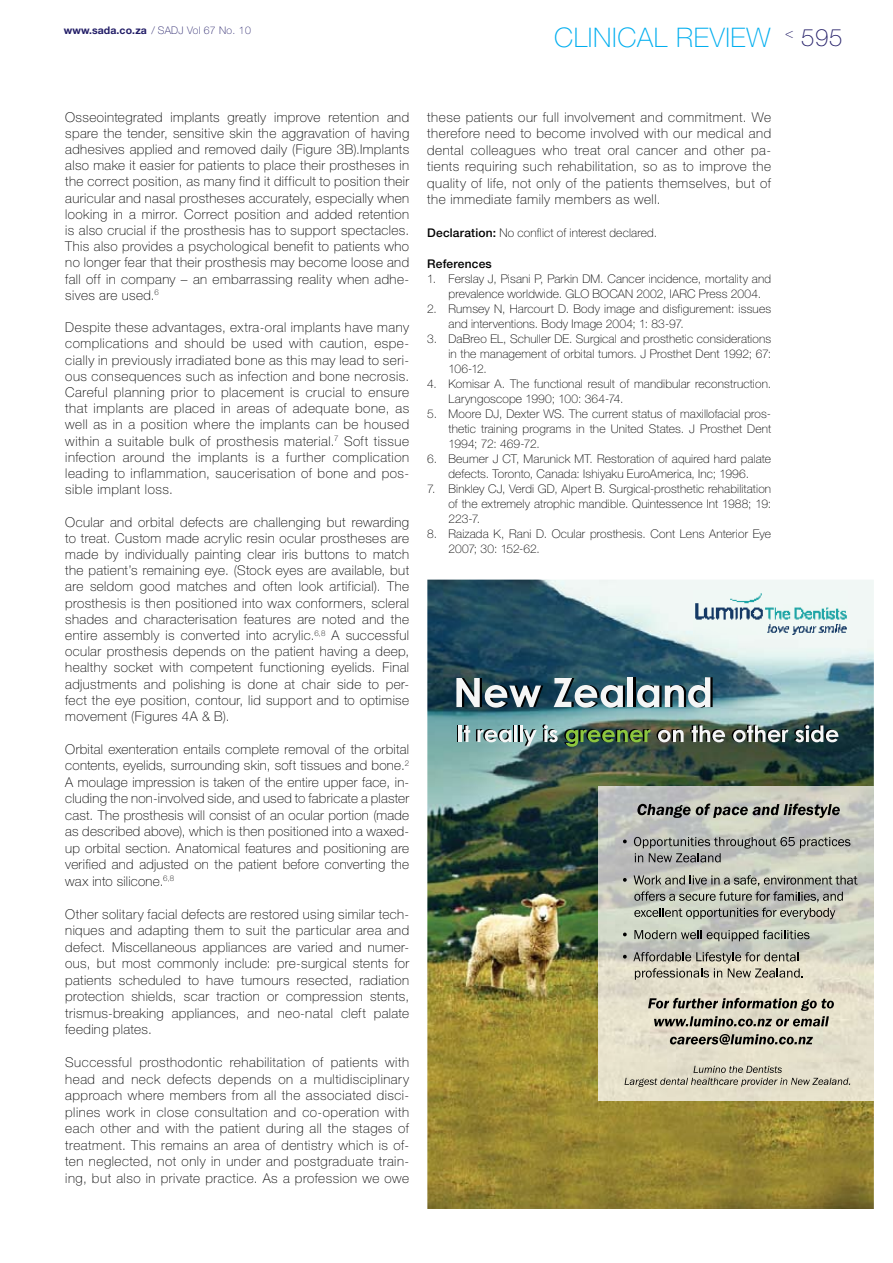
<style>
.page{position:relative;width:893px;height:1263px;background:#fff}
.page>*{position:absolute;margin:0;border:0;box-sizing:border-box;transform-origin:0 0}
.t1{font:100 27px "Helvetica Neue LT Std";letter-spacing:.025em;color:#00aeef}
.t2{font:100 24px "Helvetica Neue LT Std";color:#221d67}
.t3{font:100 13.95px "Helvetica Neue LT Std";color:#221d67}
.t4{font:100 13.5px/16.2px "Helvetica Neue LT Std";letter-spacing:.03em;color:#000;text-align:justify}
.t5{font:100 12px/15px "Helvetica Neue LT Std";letter-spacing:.01em;color:#000}
.t6{font:500 12px "Helvetica Neue LT Std";letter-spacing:.015em;color:#000}
.t7{font:100 10.5px "Helvetica Neue LT Std";letter-spacing:.025em;color:#221d67}
.s1{font-weight:700}
.s2{font-weight:500}
</style>
<div class="page">
<img style="left:427px;top:580px;width:447px;height:629px">
<hr style="left:457px;top:725px;width:3px;height:16px;background:#000">
<hr style="left:513px;top:725px;width:3px;height:16px;background:#000">
<hr style="left:518px;top:725px;width:3px;height:16px;background:#000">
<hr style="left:459px;top:726px;width:3px;height:16px;background:#f5f6f6">
<svg style="left:462px;top:725px;width:8px;height:17px"></svg>
<svg style="left:476px;top:729px;width:36px;height:13px"></svg>
<hr style="left:514px;top:725px;width:3px;height:17px;background:#f5f6f6">
<hr style="left:520px;top:725px;width:3px;height:17px;background:#f5f6f6">
<svg style="left:523px;top:724px;width:35px;height:22px"></svg>
<svg style="left:564px;top:729px;width:120px;height:18px;background:#557048"></svg>
<svg style="left:690px;top:725px;width:35px;height:17px"></svg>
<svg style="left:732px;top:725px;width:56px;height:17px"></svg>
<svg style="left:794px;top:724px;width:44px;height:18px"></svg>
<div style="left:630px;top:677px;width:5px;height:30px;background:#000"></div>
<svg style="left:456px;top:678px;width:87px;height:30px"></svg>
<svg style="left:554px;top:678px;width:71px;height:30px"></svg>
<div style="left:628px;top:677px;width:5px;height:30px;background:#f5f6f6"></div>
<svg style="left:637px;top:677px;width:76px;height:31px"></svg>
<img style="left:599px;top:787px;width:275px;height:314px">
<img style="left:694px;top:590px;width:153px;height:45px">
<svg style="left:648px;top:998px;width:186px;height:28px;background:#a4a091"></svg>
<svg style="left:670px;top:1034px;width:143px;height:11px;background:#8b887c"></svg>
<svg style="left:623px;top:839px;width:4px;height:4px"></svg>
<svg style="left:634px;top:837px;width:216px;height:25px;background:#a6a8a2"></svg>
<svg style="left:623px;top:878px;width:4px;height:4px"></svg>
<svg style="left:634px;top:875px;width:223px;height:27px;background:#a4a69e"></svg>
<svg style="left:634px;top:908px;width:201px;height:11px;background:#9b9d94"></svg>
<svg style="left:623px;top:932px;width:4px;height:4px"></svg>
<svg style="left:634px;top:930px;width:175px;height:11px;background:#989c92"></svg>
<svg style="left:623px;top:955px;width:4px;height:3px"></svg>
<svg style="left:633px;top:952px;width:170px;height:28px;background:#b4b1a2"></svg>
<svg style="left:637px;top:803px;width:203px;height:15px;background:#898a83"></svg>
<svg style="left:625px;top:1066px;width:225px;height:21px;background:#c7c2b1"></svg>
<p class="t7" style="left:64px;top:24px;width:189px"><span class="s1">www.sada.co.za</span> / SADJ Vol 67 No. 10</p>
<h1 class="t1" style="left:554px;top:22px;width:218px">clinical review</h1>
<h2 class="t2" style="left:801px;top:23px;width:43px">595</h2>
<p class="t3" style="left:785px;top:25px;width:10px">&lt;</p>
<p class="t4" style="left:65px;top:109px;width:346px">Osseointegrated implants greatly improve retention and spare the tender, sensitive skin the aggravation of having adhesives applied and removed daily (Figure 3B).Implants also make it easier for patients to place their prostheses in the correct position, as many find it difficult to position their auricular and nasal prostheses accurately, especially when looking in a mirror. Correct position and added retention is also crucial if the prosthesis has to support spectacles.<br>This also provides a psychological benefit to patients who no longer fear that their prosthesis may become loose and fall off in company – an embarrassing reality when adhe&shy;sives are used.<sup>6</sup></p>
<p class="t4" style="left:65px;top:319px;width:345px">Despite these advantages, extra-oral implants have many complications and should be used with caution, espe&shy;cially in previously irradiated bone as this may lead to seri&shy;ous consequences such as infection and bone necrosis.<br>Careful planning prior to placement is crucial to ensure that implants are placed in areas of adequate bone, as well as in a position where the implants can be housed within a suitable bulk of prosthesis material.<sup>7</sup> Soft tissue infection around the implants is a further complication leading to inflammation, saucerisation of bone and pos&shy;sible implant loss.</p>
<p class="t4" style="left:65px;top:514px;width:345px">Ocular and orbital defects are challenging but rewarding to treat. Custom made acrylic resin ocular prostheses are made by individually painting clear iris buttons to match the patient’s remaining eye. (Stock eyes are available, but are seldom good matches and often look artificial). The prosthesis is then positioned into wax conformers, scleral shades and characterisation features are noted and the entire assembly is converted into acrylic.<sup>6,8</sup> A successful ocular prosthesis depends on the patient having a deep, healthy socket with competent functioning eyelids. Final adjustments and polishing is done at chair side to per&shy;fect the eye position, contour, lid support and to optimise movement (Figures 4A &amp; B).</p>
<p class="t4" style="left:65px;top:741px;width:346px">Orbital exenteration entails complete removal of the orbital contents, eyelids, surrounding skin, soft tissues and bone.<sup>2<br></sup>A moulage impression is taken of the entire upper face, in&shy;cluding the non-involved side, and used to fabricate a plaster cast. The prosthesis will consist of an ocular portion (made as described above), which is then positioned into a waxed&shy;up orbital section. Anatomical features and positioning are verified and adjusted on the patient before converting the wax into silicone.<sup>6,8</sup></p>
<p class="t4" style="left:65px;top:906px;width:346px">Other solitary facial defects are restored using similar tech&shy;niques and adapting them to suit the particular area and defect. Miscellaneous appliances are varied and numer&shy;ous, but most commonly include: pre-surgical stents for patients scheduled to have tumours resected, radiation protection shields, scar traction or compression stents, trismus-breaking appliances, and neo-natal cleft palate feeding plates.</p>
<p class="t4" style="left:65px;top:1054px;width:345px">Successful prosthodontic rehabilitation of patients with head and neck defects depends on a multidisciplinary approach where members from all the associated disci&shy;plines work in close consultation and co-operation with each other and with the patient during all the stages of treatment. This remains an area of dentistry which is of&shy;ten neglected, not only in under and postgraduate train&shy;ing, but also in private practice. As a profession we owe</p>
<p class="t4" style="left:427px;top:108px;width:345px">these patients our full involvement and commitment. We therefore need to become involved with our medical and dental colleagues who treat oral cancer and other pa&shy;tients requiring such rehabilitation, so as to improve the quality of life, not only of the patients themselves, but of the immediate family members as well.</p>
<p class="t5" style="left:427px;top:225px;width:231px"><span class="s2">Declaration:</span> No conflict of interest declared.</p>
<p class="t6" style="left:427px;top:256px;width:66px">References</p>
<p class="t5" style="left:448px;top:271px;width:324px;text-indent:-21px">1. Ferslay J, Pisani P, Parkin DM. Cancer incidence, mortality and prevalence worldwide. GLO BOCAN</p>
<p class="t5" style="left:637px;top:286px;width:41px">2002, IARC</p>
<p class="t5" style="left:699px;top:286px;width:64px">Press 2004.</p>
<p class="t5" style="left:448px;top:301px;width:324px;text-indent:-21px">2. Rumsey N, Harcourt D. Body image and disfigurement: issues and interventions. Body Image 2004; 1: 83-97.</p>
<p class="t5" style="left:448px;top:331px;width:324px;text-align:justify;text-indent:-21px">3. DaBreo EL, Schuller DE. Surgical and prosthetic considerations in the management of orbital tumors. J Prosthet Dent 1992; 67:<br>106-12.</p>
<p class="t5" style="left:448px;top:376px;width:324px;text-indent:-21px">4. Komisar A. The functional result of mandibular reconstruction.<br>Laryngoscope 1990; 100: 364-74.</p>
<p class="t5" style="left:448px;top:406px;width:324px;text-align:justify;text-indent:-21px">5. Moore DJ, Dexter WS. The current status of maxillofacial pros&shy;thetic training programs in the United States. J Prosthet Dent 1994; 72: 469-72.</p>
<p class="t5" style="left:427px;top:451px;width:345px;text-align:center">6. Beumer J CT, Marunick MT. Restoration of aquired hard palate defects. Toronto, Canada: Ishiyaku EuroAmerica, Inc; 1996.</p>
<p class="t5" style="left:448px;top:481px;width:324px;text-align:justify;text-indent:-21px">7. Binkley CJ, Verdi GD, Alpert B. Surgical-prosthetic rehabilitation of the extremely atrophic mandible. Quintessence Int 1988; 19:<br>223-7.</p>
<p class="t5" style="left:448px;top:526px;width:324px;text-indent:-21px">8. Raizada K, Rani D. Ocular prosthesis. Cont Lens Anterior Eye<br>2007; 30: 152-62.</p>
</div>
